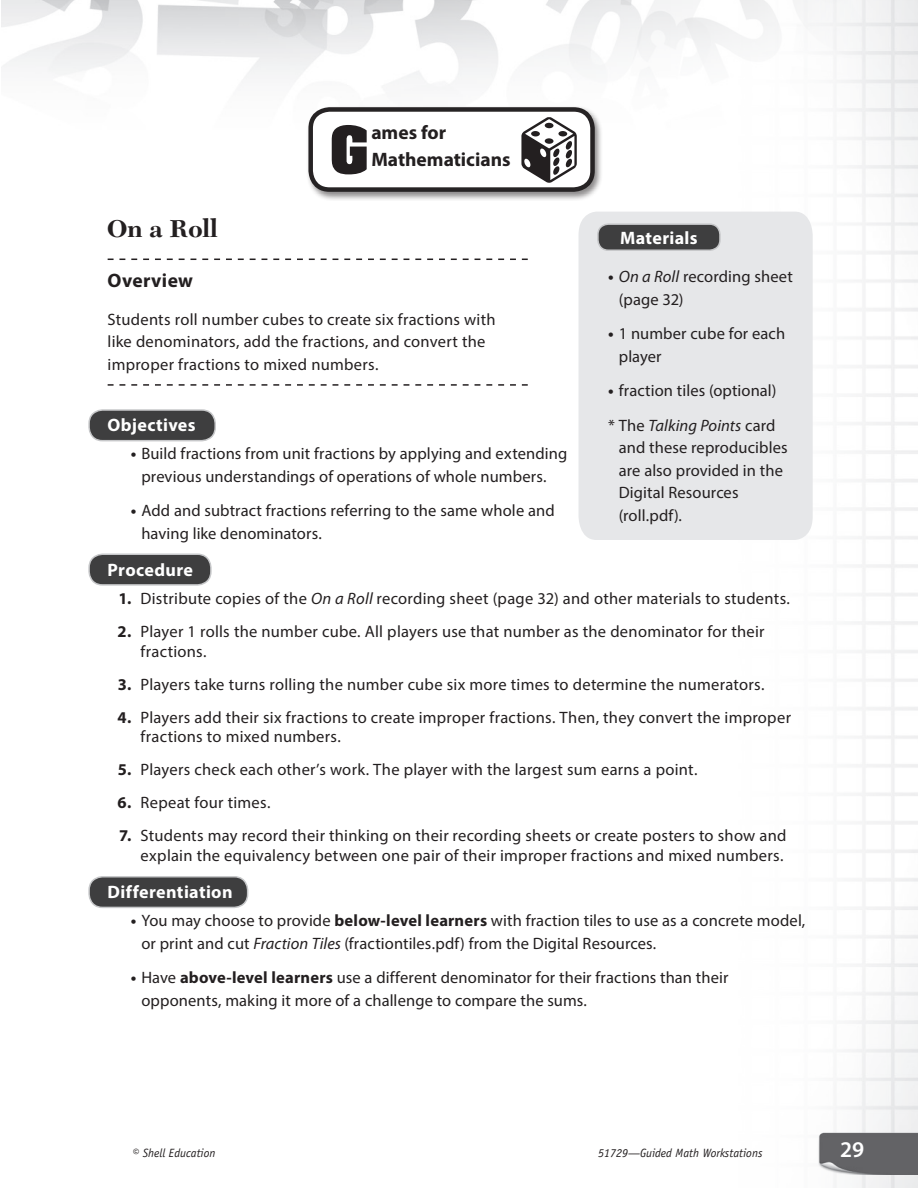
<style>
.page{position:relative;width:918px;height:1188px;background:#fff}
.page>*{position:absolute;margin:0;border:0;box-sizing:border-box;transform-origin:0 0}
.Lesson_-_Chapter_Tit{font:700 55.5px "Aachen Std";color:#231f20}
.LIttle_Title_TOC{font:700 25.5px "New Caledonia LT Std";color:#231f20}
.t1{font:600 22.5px "Myriad Pro";color:#fff}
.Lesson_-_Body{font:700 19.5px "Myriad Pro";color:#231f20}
.Lesson_-_Body-2{font:700 19.5px "Myriad Pro";letter-spacing:.02em;color:#231f20}
.Lesson-Work_Titles{font:700 18px "Myriad Pro";letter-spacing:.02em;color:#fff}
.Lesson_-___Items{font:16.5px/22.5px "Myriad Pro";letter-spacing:.01em;color:#231f20}
.Lesson_-_Body_no_ind{font:16.5px/22.5px "Myriad Pro";letter-spacing:.015em;color:#231f20}
.t2{font:italic 12px "Officina Sans Std";color:#231f20}
.s1{font-weight:700;font-style:italic}
.s2{font-style:italic}
.s3{font-weight:700}
</style>
<div class="page">
<img style="left:741px;top:129px;width:177px;height:1059px">
<img style="left:1px;top:0;width:917px;height:129px">
<div style="left:306px;top:106px;width:297px;height:95px;background:#231f20;opacity:.52"></div>
<div style="left:311px;top:109px;width:282px;height:81px;background:#fff;border-radius:19px"></div>
<div style="left:308px;top:107px;width:287px;height:85px;border:4px solid #262324;border-radius:19px"></div>
<div style="left:89px;top:554px;width:122px;height:31px;background:#3e3e3f;border-radius:13px"></div>
<div style="left:88px;top:554px;width:124px;height:32px;border:2px solid #c7c8ca;border-radius:13px"></div>
<div style="left:89px;top:410px;width:126px;height:31px;background:#3e3e3f;border-radius:14px"></div>
<div style="left:88px;top:409px;width:128px;height:32px;border:2px solid #c7c8ca;border-radius:14px"></div>
<div style="left:89px;top:877px;width:159px;height:30px;background:#3e3e3f;border-radius:14px"></div>
<div style="left:88px;top:876px;width:160px;height:32px;border:2px solid #c7c8ca;border-radius:14px"></div>
<svg style="left:108px;top:259px;width:420px;height:1px"></svg>
<svg style="left:108px;top:384px;width:420px;height:2px"></svg>
<svg style="left:521px;top:117px;width:56px;height:66px"></svg>
<div style="left:579px;top:212px;width:234px;height:328px;background:#e6e7e9"></div>
<div style="left:598px;top:224px;width:122px;height:26px;background:#3e3e3f;border-radius:11px"></div>
<div style="left:597px;top:223px;width:124px;height:28px;border:2px solid #c7c8ca;border-radius:11px"></div>
<img style="left:807px;top:1132px;width:111px;height:42px">
<p class="Lesson_-_Chapter_Tit" style="left:330px;top:110px;width:40px">G</p>
<p class="Lesson_-_Body" style="left:371px;top:120px;width:76px">ames for</p>
<p class="Lesson_-_Body" style="left:371px;top:147px;width:141px">Mathematicians</p>
<p class="LIttle_Title_TOC" style="left:107px;top:213px;width:112px">On a Roll</p>
<p class="Lesson-Work_Titles" style="left:620px;top:226px;width:79px">Materials</p>
<p class="Lesson_-___Items" style="left:619px;top:265px;width:176px;text-indent:-10px"><span class="s1">•</span> <span class="s2">On a Roll</span> recording sheet (page 32)</p>
<p class="Lesson_-___Items" style="left:619px;top:322px;width:168px;text-indent:-10px"><span class="s1">•</span> 1 number cube for each player</p>
<p class="Lesson_-___Items" style="left:608px;top:379px;width:170px"><span class="s1">•</span> fraction tiles (optional)</p>
<p class="Lesson_-___Items" style="left:619px;top:414px;width:170px;text-indent:-10px">* The <span class="s2">Talking Points</span> card and these reproducibles are also provided in the<br>Digital Resources (roll.pdf).</p>
<p class="Lesson_-_Body-2" style="left:108px;top:268px;width:87px">Overview</p>
<p class="Lesson_-_Body_no_ind" style="left:108px;top:308px;width:389px">Students roll number cubes to create six fractions with like denominators, add the fractions, and convert the improper fractions to mixed numbers.</p>
<p class="Lesson-Work_Titles" style="left:108px;top:413px;width:90px">Objectives</p>
<p class="Lesson_-___Items" style="left:141px;top:442px;width:427px;text-indent:-10px"><span class="s1">•</span> Build fractions from unit fractions by applying and extending previous understandings of operations of whole numbers.</p>
<p class="Lesson_-___Items" style="left:141px;top:499px;width:415px;text-indent:-10px"><span class="s1">•</span> Add and subtract fractions referring to the same whole and having like denominators.</p>
<p class="Lesson-Work_Titles" style="left:108px;top:559px;width:87px">Procedure</p>
<p class="Lesson_-___Items" style="left:118px;top:587px;width:673px"><span class="s3">1.</span> Distribute copies of the <span class="s2">On a Roll</span> recording sheet (page 32) and other materials to students.</p>
<p class="Lesson_-___Items" style="left:141px;top:622px;width:625px;line-height:19.5px;text-indent:-23px"><span class="s3">2.</span> Player 1 rolls the number cube. All players use that number as the denominator for their fractions.</p>
<p class="Lesson_-___Items" style="left:118px;top:673px;width:648px"><span class="s3">3.</span> Players take turns rolling the number cube six more times to determine the numerators.</p>
<p class="Lesson_-___Items" style="left:141px;top:707px;width:652px;line-height:19.5px;text-indent:-23px"><span class="s3">4.</span> Players add their six fractions to create improper fractions. Then, they convert the improper fractions to mixed numbers.</p>
<p class="Lesson_-___Items" style="left:118px;top:758px;width:581px"><span class="s3">5.</span> Players check each other’s work. The player with the largest sum earns a point.</p>
<p class="Lesson_-___Items" style="left:118px;top:791px;width:154px"><span class="s3">6.</span> Repeat four times.</p>
<p class="Lesson_-___Items" style="left:119px;top:826px;width:669px;line-height:19.5px;text-align:right"><span class="s3">7.</span> Students may record their thinking on their recording sheets or create posters to show and explain the equivalency between one pair of their improper fractions and mixed numbers.</p>
<p class="Lesson-Work_Titles" style="left:108px;top:880px;width:126px">Differentiation</p>
<p class="Lesson_-___Items" style="left:141px;top:909px;width:666px;text-indent:-10px"><span class="s1">•</span> You may choose to provide <span class="s3">below-level learners</span> with fraction tiles to use as a concrete model, or print and cut <span class="s2">Fraction Tiles</span> (fractiontiles.pdf) from the Digital Resources.</p>
<p class="Lesson_-___Items" style="left:141px;top:966px;width:589px;text-indent:-10px"><span class="s1">•</span> Have <span class="s3">above-level learners</span> use a different denominator for their fractions than their opponents, making it more of a challenge to compare the sums.</p>
<p class="t2" style="left:132px;top:1146px;width:85px">© Shell Education</p>
<p class="t2" style="left:598px;top:1146px;width:166px">51729—Guided Math Workstations</p>
<h3 class="t1" style="left:840px;top:1137px;width:26px">29</h3>
</div>
